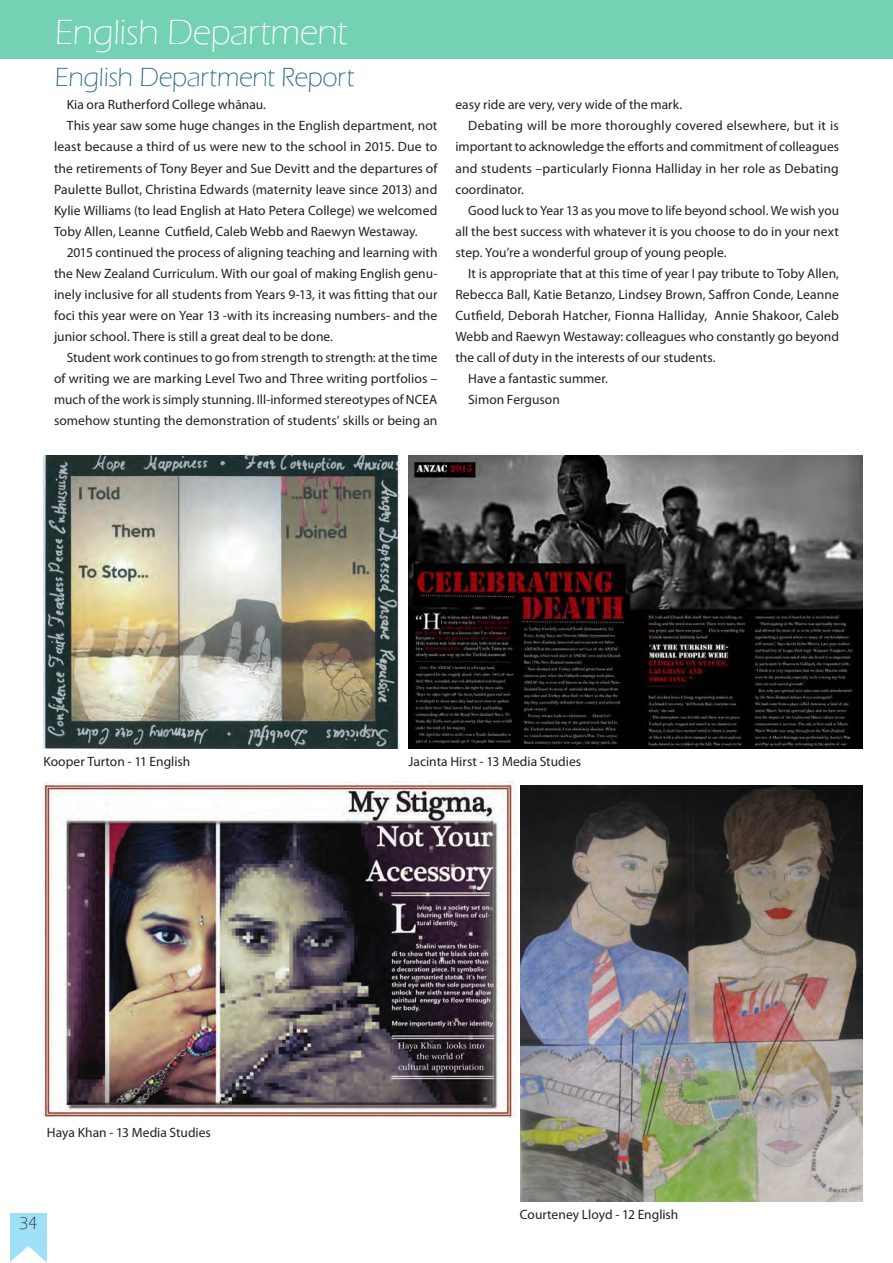
<style>
.page{position:relative;width:893px;height:1263px;background:#fff}
.page>*{position:absolute;margin:0;border:0;box-sizing:border-box;transform-origin:0 0}
.tutor_titles{font:300 36px "Eras ITC";letter-spacing:-.01em;color:#fff}
.Headings_2{font:300 27px "Eras ITC";letter-spacing:-.01em;color:#17627a}
.t1{font:300 18px "Eras ITC";color:#231f20}
.Body_copy{font:13.5px/21px "Myriad Pro";letter-spacing:.005em;color:#231f20;text-align:justify}
.no_indent{font:13.5px "Myriad Pro";color:#231f20}
</style>
<div class="page">
<div style="left:10px;top:1213px;width:37px;height:50px;background:#9fe0f8"></div>
<svg style="left:10px;top:1246px;width:37px;height:17px"></svg>
<div style="left:0;top:0;width:893px;height:59px;background:#75d1b3"></div>
<img style="left:44px;top:455px;width:356px;height:294px">
<img style="left:44px;top:781px;width:472px;height:337px">
<img style="left:409px;top:455px;width:453px;height:294px">
<img style="left:521px;top:786px;width:342px;height:415px">
<p class="tutor_titles" style="left:55px;top:12px;width:294px">English Department</p>
<p class="Headings_2" style="left:55px;top:63px;width:301px">English Department Report</p>
<p class="Body_copy" style="left:67px;top:94px;width:201px">Kia ora Rutherford College whānau.</p>
<p class="Body_copy" style="left:54px;top:115px;width:385px;text-indent:13px">This year saw some huge changes in the English department, not least because a third of us were new to the school in 2015. Due to the retirements of Tony Beyer and Sue Devitt and the departures of Paulette Bullot, Christina Edwards (maternity leave since 2013) and Kylie Williams (to lead English at Hato Petera College) we welcomed Toby Allen, Leanne Cutfield, Caleb Webb and Raewyn Westaway.</p>
<p class="Body_copy" style="left:54px;top:241px;width:385px;text-indent:13px">2015 continued the process of aligning teaching and learning with the New Zealand Curriculum. With our goal of making English genu&shy;inely inclusive for all students from Years 9-13, it was fitting that our foci this year were on Year 13 -with its increasing numbers- and the junior school. There is still a great deal to be done.</p>
<p class="Body_copy" style="left:54px;top:346px;width:385px;text-indent:13px">Student work continues to go from strength to strength: at the time of writing we are marking Level Two and Three writing portfolios – much of the work is simply stunning. Ill-informed stereotypes of NCEA somehow stunting the demonstration of students’ skills or being an</p>
<p class="Body_copy" style="left:455px;top:94px;width:228px">easy ride are very, very wide of the mark.</p>
<p class="Body_copy" style="left:455px;top:115px;width:385px;text-indent:13px">Debating will be more thoroughly covered elsewhere, but it is important to acknowledge the efforts and commitment of colleagues and students –particularly Fionna Halliday in her role as Debating coordinator.</p>
<p class="Body_copy" style="left:455px;top:199px;width:385px;text-indent:13px">Good luck to Year 13 as you move to life beyond school. We wish you all the best success with whatever it is you choose to do in your next step. You’re a wonderful group of young people.</p>
<p class="Body_copy" style="left:455px;top:262px;width:385px;text-indent:13px">It is appropriate that at this time of year I pay tribute to Toby Allen, Rebecca Ball, Katie Betanzo, Lindsey Brown, Saffron Conde, Leanne Cutfield, Deborah Hatcher, Fionna Halliday, Annie Shakoor, Caleb Webb and Raewyn Westaway: colleagues who constantly go beyond the call of duty in the interests of our students.</p>
<p class="Body_copy" style="left:468px;top:367px;width:141px">Have a fantastic summer.</p>
<p class="Body_copy" style="left:468px;top:388px;width:93px">Simon Ferguson</p>
<p class="no_indent" style="left:44px;top:753px;width:148px">Kooper Turton - 11 English</p>
<p class="no_indent" style="left:47px;top:1124px;width:166px">Haya Khan - 13 Media Studies</p>
<h3 class="t1" style="left:19px;top:1213px;width:20px">34</h3>
<p class="no_indent" style="left:409px;top:753px;width:174px">Jacinta Hirst - 13 Media Studies</p>
<p class="no_indent" style="left:520px;top:1206px;width:160px">Courteney Lloyd - 12 English</p>
</div>
